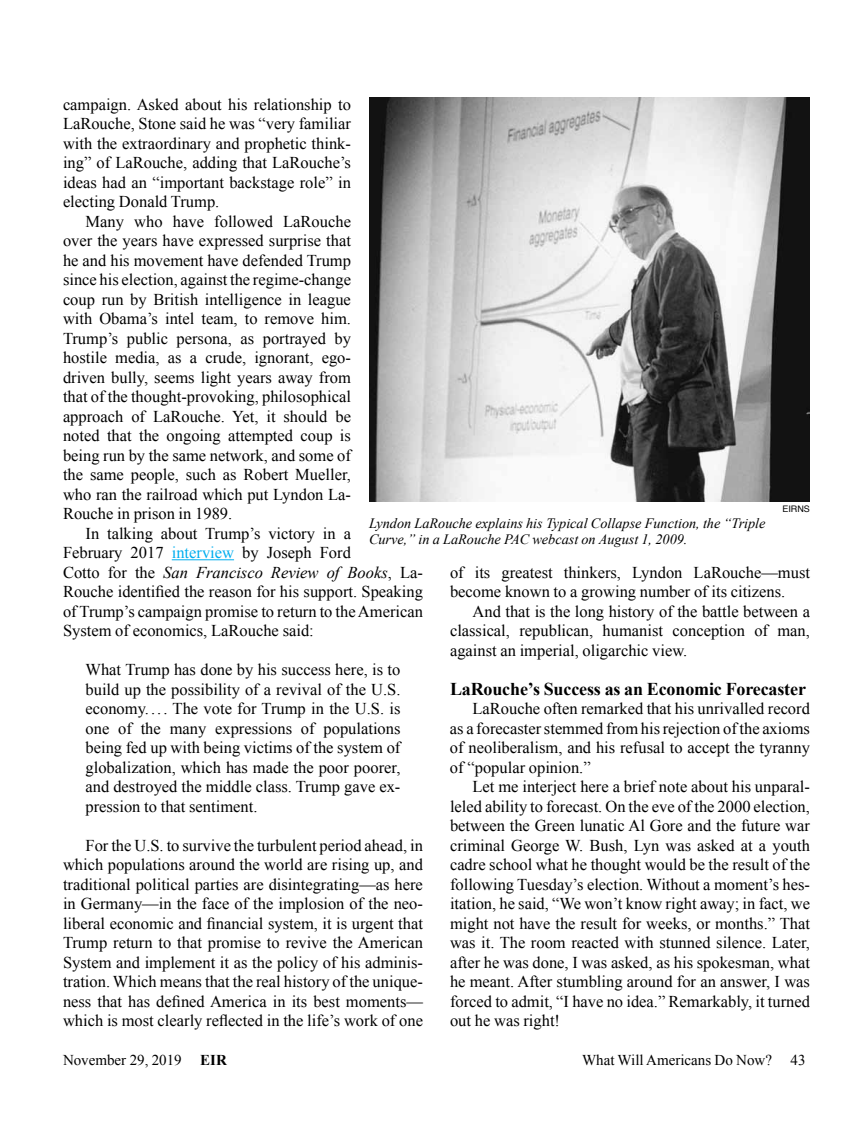
<style>
.page{position:relative;width:864px;height:1134px;background:#fff}
.page>*{position:absolute;margin:0;border:0;box-sizing:border-box;transform-origin:0 0}
.t1{font:700 18px "Times New Roman";letter-spacing:-.01em;color:#000}
.t2{font:16.5px/19.5px "Times New Roman";color:#000;text-align:justify}
.t3{font:15px "Times New Roman";color:#000}
.t4{font:italic 14.25px/15.8px "Times New Roman";color:#000}
.t5{font:9px "Helvetica";color:#000}
.s1{color:#00aeef}
.s2{font-style:italic}
.s3{font-weight:700}
</style>
<div class="page">
<hr style="left:172px;top:559px;width:62px;height:1px;background:#00aeef">
<img style="left:369px;top:97px;width:441px;height:405px">
<p class="t2" style="left:63px;top:94px;width:290px">campaign. Asked about his relationship to LaRouche, Stone said he was “very familiar with the extraordinary and prophetic think&shy;ing” of LaRouche, adding that LaRouche’s ideas had an “important backstage role” in electing Donald Trump.</p>
<p class="t2" style="left:63px;top:211px;width:290px;text-indent:23px">Many who have followed LaRouche over the years have expressed surprise that he and his movement have defended Trump since his election, against the regime-change coup run by British intelligence in league with Obama’s intel team, to remove him.<br>Trump’s public persona, as portrayed by hostile media, as a crude, ignorant, ego&shy;driven bully, seems light years away from that of the thought-provoking, philosophical approach of LaRouche. Yet, it should be noted that the ongoing attempted coup is being run by the same network, and some of the same people, such as Robert Mueller, who ran the railroad which put Lyndon La-Rouche in prison in 1989.</p>
<p class="t2" style="left:63px;top:523px;width:362px;text-align:left;text-indent:23px">In talking about Trump’s victory in a<br>February 2017 <span class="s1">interview</span> by Joseph Ford<br>Cotto for the <span class="s2">San Francisco Review of Books</span>, La-Rouche identified the reason for his support. Speaking of Trump’s campaign promise to return to the American System of economics, LaRouche said:</p>
<p class="t2" style="left:86px;top:660px;width:317px">What Trump has done by his success here, is to build up the possibility of a revival of the U.S. economy. ... The vote for Trump in the U.S. is one of the many expressions of populations being fed up with being victims of the system of globalization, which has made the poor poorer, and destroyed the middle class. Trump gave ex&shy;pression to that sentiment.</p>
<p class="t2" style="left:63px;top:835px;width:362px;text-indent:23px">For the U.S. to survive the turbulent period ahead, in which populations around the world are rising up, and traditional political parties are disintegrating—as here in Germany—in the face of the implosion of the neo&shy;liberal economic and financial system, it is urgent that Trump return to that promise to revive the American System and implement it as the policy of his adminis&shy;tration. Which means that the real history of the unique&shy;ness that has defined America in its best moments— which is most clearly reflected in the life’s work of one</p>
<p class="t5" style="left:782px;top:502px;width:29px">EIRNS</p>
<p class="t4" style="left:369px;top:515px;width:398px">Lyndon LaRouche explains his Typical Collapse Function, the “Triple<br>Curve,” in a LaRouche PAC webcast on August 1, 2009.</p>
<p class="t2" style="left:450px;top:562px;width:362px">of its greatest thinkers, Lyndon LaRouche—must become known to a growing number of its citizens.</p>
<p class="t2" style="left:450px;top:601px;width:362px;text-indent:23px">And that is the long history of the battle between a classical, republican, humanist conception of man, against an imperial, oligarchic view.</p>
<p class="t1" style="left:450px;top:676px;width:358px">LaRouche’s Success as an Economic Forecaster</p>
<p class="t2" style="left:450px;top:698px;width:362px;text-indent:23px">LaRouche often remarked that his unrivalled record as a forecaster stemmed from his rejection of the axioms of neoliberalism, and his refusal to accept the tyranny of “popular opinion.”</p>
<p class="t2" style="left:450px;top:776px;width:362px;text-indent:22px">Let me interject here a brief note about his unparal&shy;leled ability to forecast. On the eve of the 2000 election, between the Green lunatic Al Gore and the future war criminal George W. Bush, Lyn was asked at a youth cadre school what he thought would be the result of the following Tuesday’s election. Without a moment’s hes&shy;itation, he said, “We won’t know right away; in fact, we might not have the result for weeks, or months.” That was it. The room reacted with stunned silence. Later, after he was done, I was asked, as his spokesman, what he meant. After stumbling around for an answer, I was forced to admit, “I have no idea.” Remarkably, it turned out he was right!</p>
<p class="t3" style="left:63px;top:1050px;width:165px">November 29, 2019 <span class="s3">EIR</span></p>
<p class="t3" style="left:582px;top:1050px;width:225px">What Will Americans Do Now? 43</p>
</div>
